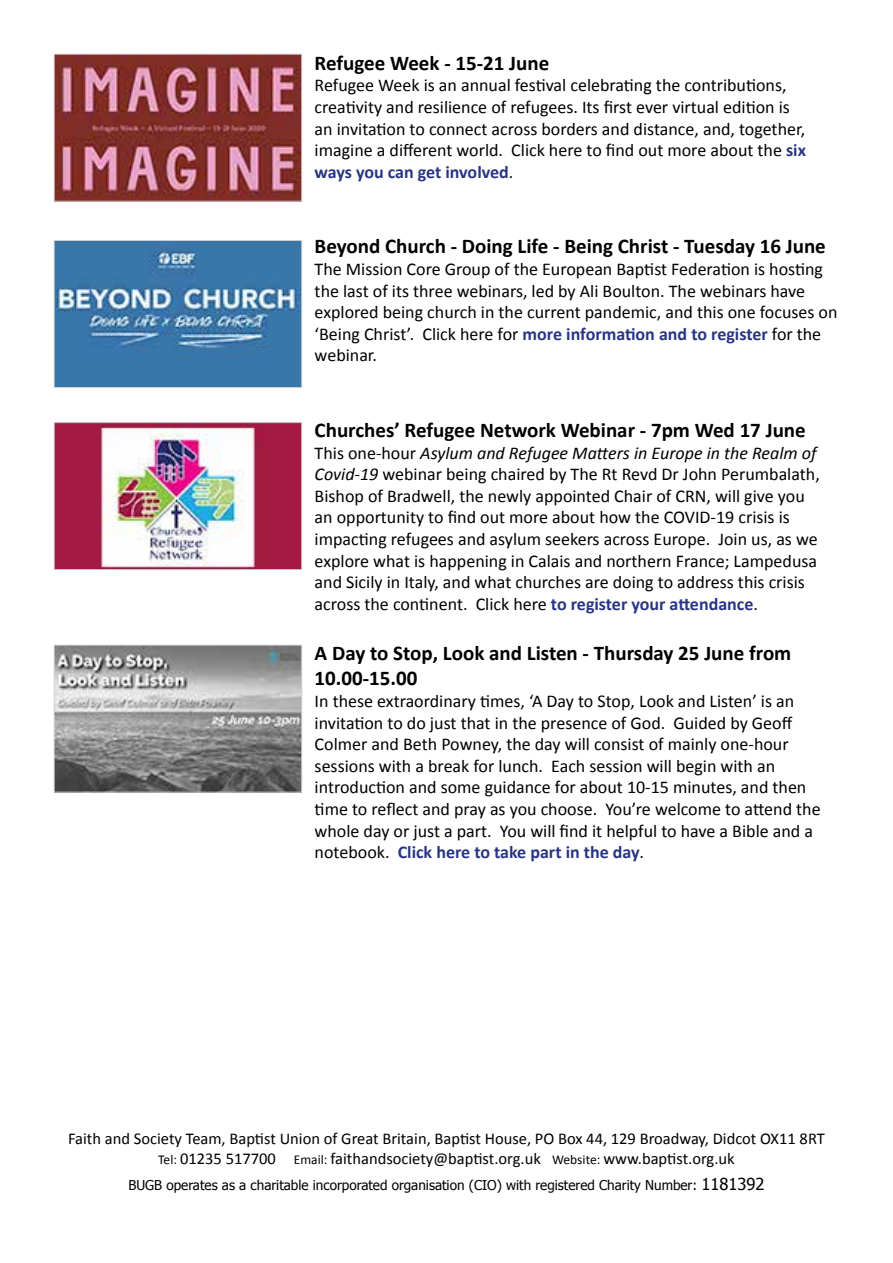
<style>
.page{position:relative;width:893px;height:1263px;background:#fff}
.page>*{position:absolute;margin:0;border:0;box-sizing:border-box;transform-origin:0 0}
.t1{font:700 21px/25.2px "Calibri";color:#000}
.t2{font:18px/21.6px "Calibri";color:#000}
.t3{font:16.5px/19.8px "Calibri";color:#000;text-align:center}
.t4{font:13.5px "Tahoma";color:#000}
.s1{font-weight:700;color:#283583}
.s2{font-style:italic}
.s3{font-size:13.5px}
.s4{font-size:16.5px}
</style>
<div class="page">
<img style="left:56px;top:424px;width:244px;height:144px">
<div style="left:54px;top:422px;width:248px;height:148px;border:1px solid #d0d0d0"></div>
<img style="left:56px;top:647px;width:244px;height:143px">
<div style="left:54px;top:645px;width:248px;height:147px;border:1px solid #d0d0d0"></div>
<img style="left:56px;top:242px;width:244px;height:144px">
<div style="left:54px;top:240px;width:248px;height:148px;border:1px solid #d0d0d0"></div>
<img style="left:56px;top:56px;width:244px;height:143px">
<div style="left:54px;top:54px;width:248px;height:147px;border:1px solid #d0d0d0"></div>
<p class="t1" style="left:315px;top:50px;width:236px">Refugee Week - 15-21 June</p>
<p class="t2" style="left:315px;top:75px;width:493px">Refugee Week is an annual festival celebrating the contributions, creativity and resilience of refugees. Its first ever virtual edition is an invitation to connect across borders and distance, and, together, imagine a different world. Click here to find out more about the <span class="s1">six ways you can get involved</span>.</p>
<p class="t1" style="left:315px;top:234px;width:513px">Beyond Church - Doing Life - Being Christ - Tuesday 16 June</p>
<p class="t2" style="left:315px;top:258px;width:524px">The Mission Core Group of the European Baptist Federation is hosting the last of its three webinars, led by Ali Boulton. The webinars have explored being church in the current pandemic, and this one focuses on ‘Being Christ’. Click here for <span class="s1">more information and to register</span> for the webinar.</p>
<p class="t1" style="left:315px;top:417px;width:493px">Churches’ Refugee Network Webinar - 7pm Wed 17 June</p>
<p class="t2" style="left:315px;top:442px;width:507px">This one-hour <span class="s2">Asylum and Refugee Matters in Europe in the Realm of Covid-19</span> webinar being chaired by The Rt Revd Dr John Perumbalath, Bishop of Bradwell, the newly appointed Chair of CRN, will give you an opportunity to find out more about how the COVID-19 crisis is impacting refugees and asylum seekers across Europe. Join us, as we explore what is happening in Calais and northern France; Lampedusa and Sicily in Italy, and what churches are doing to address this crisis across the continent. Click here <span class="s1">to register your attendance</span>.</p>
<p class="t1" style="left:315px;top:641px;width:478px">A Day to Stop, Look and Listen - Thursday 25 June from<br>10.00-15.00</p>
<p class="t2" style="left:315px;top:690px;width:507px">In these extraordinary times, ‘A Day to Stop, Look and Listen’ is an invitation to do just that in the presence of God. Guided by Geoff Colmer and Beth Powney, the day will consist of mainly one-hour sessions with a break for lunch. Each session will begin with an introduction and some guidance for about 10-15 minutes, and then time to reflect and pray as you choose. You’re welcome to attend the whole day or just a part. You will find it helpful to have a Bible and a notebook. <span class="s1">Click here to take part in the day</span>.</p>
<p class="t3" style="left:68px;top:1129px;width:758px">Faith and Society Team, Baptist Union of Great Britain, Baptist House, PO Box 44, 129 Broadway, Didcot OX11 8RT<br><span class="s3">Tel:</span> 01235 517700 <span class="s3">Email:</span> faithandsociety@baptist.org.uk <span class="s3">Website:</span> www.baptist.org.uk</p>
<p class="t4" style="left:128px;top:1176px;width:638px">BUGB operates as a charitable incorporated organisation (CIO) with registered Charity Number: <span class="s4">1181392</span></p>
</div>
